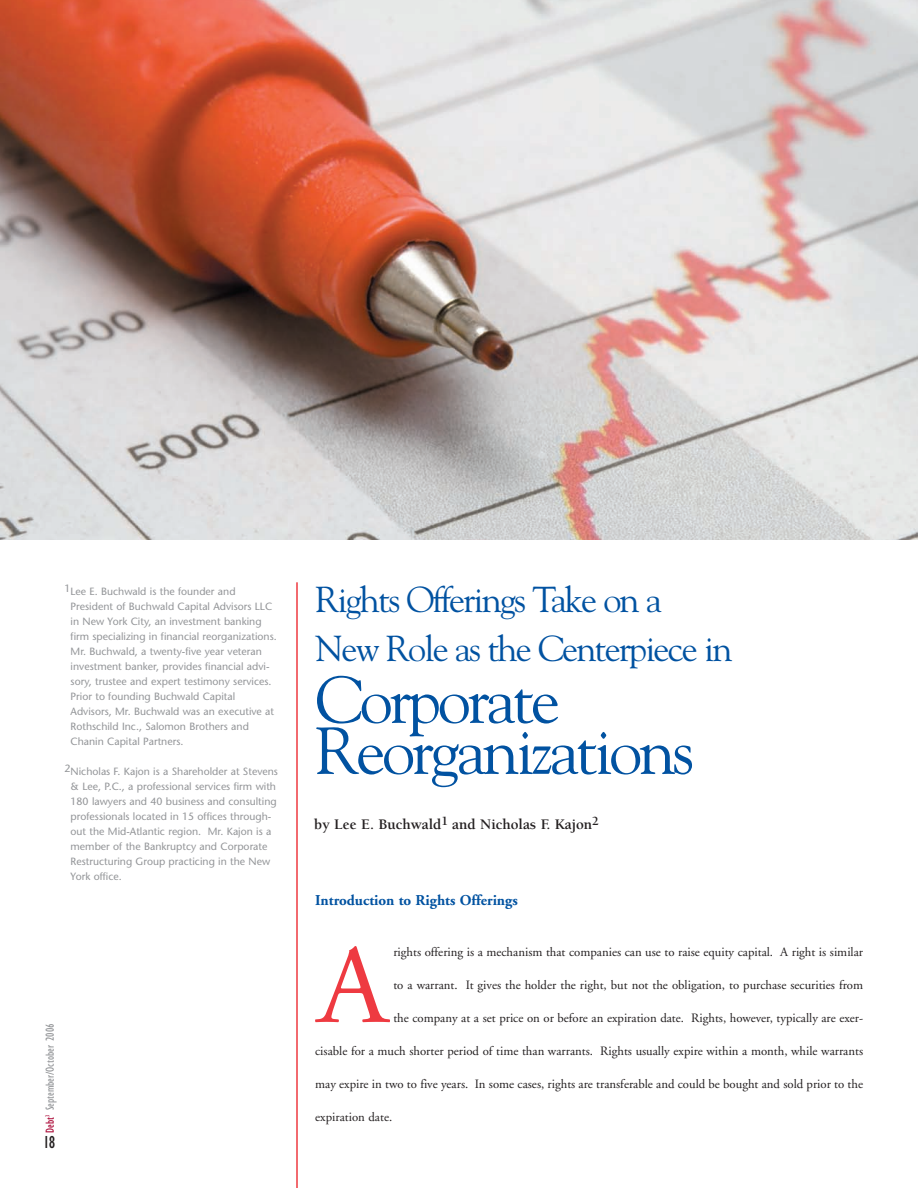
<style>
.page{position:relative;width:918px;height:1188px;background:#fff}
.page>*{position:absolute;margin:0;border:0;box-sizing:border-box;transform-origin:0 0}
.t1{font:112.2px "Adobe Garamond";color:#ee3a41}
.t2{font:66px/51px "Goudy";letter-spacing:-.05em;color:#0152a1}
.t3{font:36px/49.5px "Goudy";letter-spacing:-.05em;color:#0152a1}
.t4{font:condensed 18px "Gill Sans";color:#231f20}
.t5{font:700 15px "Berkeley";color:#231f20}
.t6{font:700 15px "Adobe Garamond";color:#0152a1}
.t7{font:12.75px "Adobe Garamond";color:#231f20}
.t8{font:condensed 12px "Gill Sans";color:#939598}
.t9{font:10.5px/15px "Stone Sans";color:#939598}
.s1{color:#a90332}
</style>
<div class="page">
<img style="left:0;top:0;width:918px;height:540px">
<hr style="left:296px;top:582px;width:2px;height:606px;background:#ee3a41">
<p class="t9" style="left:71px;top:585px;width:208px;text-indent:-6px">1Lee E. Buchwald is the founder and President of Buchwald Capital Advisors LLC in New York City, an investment banking firm specializing in financial reorganizations.<br>Mr. Buchwald, a twenty-five year veteran investment banker, provides financial advi&shy;sory, trustee and expert testimony services.<br>Prior to founding Buchwald Capital Advisors, Mr. Buchwald was an executive at Rothschild Inc., Salomon Brothers and Chanin Capital Partners.</p>
<p class="t9" style="left:71px;top:765px;width:209px;text-indent:-6px">2Nicholas F. Kajon is a Shareholder at Stevens &amp; Lee, P.C., a professional services firm with 180 lawyers and 40 business and consulting professionals located in 15 offices through&shy;out the Mid-Atlantic region. Mr. Kajon is a member of the Bankruptcy and Corporate Restructuring Group practicing in the New York office.</p>
<p class="t8" style="left:45px;top:1133px;width:111px;rotate:-90deg"><span class="s1">Debt</span><sup>3</sup> September/October 2006</p>
<h3 class="t4" style="left:43px;top:1136px;width:14px">18</h3>
<h3 class="t3" style="left:315px;top:577px;width:419px">Rights Offerings Take on a<br>New Role as the Centerpiece in</h3>
<h2 class="t2" style="left:315px;top:680px;width:380px">Corporate<br>Reorganizations</h2>
<h3 class="t5" style="left:314px;top:818px;width:286px">by Lee E. Buchwald<sup>1</sup> and Nicholas F. Kajon<sup>2</sup></h3>
<h3 class="t6" style="left:315px;top:894px;width:204px">Introduction to Rights Offerings</h3>
<h1 class="t1" style="left:318px;top:941px;width:71px">A</h1>
<p class="t7" style="left:393px;top:947px;width:471px">rights offering is a mechanism that companies can use to raise equity capital. A right is similar</p>
<p class="t7" style="left:393px;top:980px;width:471px">to a warrant. It gives the holder the right, but not the obligation, to purchase securities from</p>
<p class="t7" style="left:393px;top:1013px;width:471px">the company at a set price on or before an expiration date. Rights, however, typically are exer-</p>
<p class="t7" style="left:315px;top:1046px;width:549px">cisable for a much shorter period of time than warrants. Rights usually expire within a month, while warrants</p>
<p class="t7" style="left:315px;top:1079px;width:549px">may expire in two to five years. In some cases, rights are transferable and could be bought and sold prior to the</p>
<p class="t7" style="left:315px;top:1112px;width:79px">expiration date.</p>
</div>
